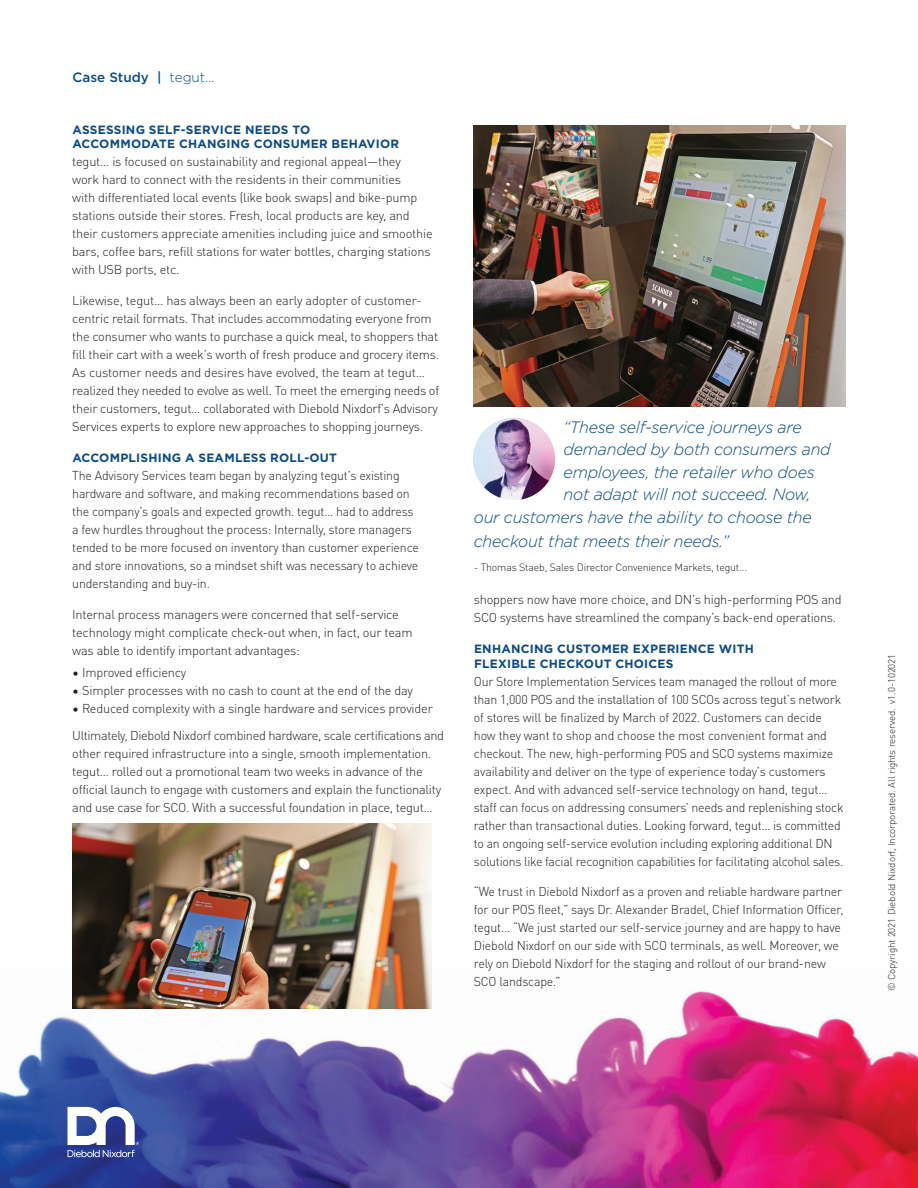
<style>
.page{position:relative;width:918px;height:1188px;background:#fff}
.page>*{position:absolute;margin:0;border:0;box-sizing:border-box;transform-origin:0 0}
.t1{font:italic 300 16.5px "Gotham Pro";letter-spacing:-.015em;color:#044d7c}
.t2{font:500 13.5px "Gotham Pro";color:#0b4b87}
.t3{font:300 12.75px/18px "DIN Pro";letter-spacing:-.02em;color:#231f20}
.t4{font:700 12px/14.4px "Gotham Pro";letter-spacing:.02em;color:#0b4b87}
.t5{font:300 10.5px "DIN Pro";letter-spacing:-.015em;color:#231f20}
.t6{font:300 9.75px "DIN Pro";letter-spacing:-.01em;color:#231f20}
.s1{font-weight:300}
</style>
<div class="page">
<img style="left:0;top:991px;width:918px;height:197px">
<svg style="left:67px;top:1107px;width:72px;height:50px"></svg>
<img style="left:474px;top:125px;width:372px;height:281px">
<img style="left:72px;top:824px;width:360px;height:185px">
<img style="left:473px;top:418px;width:82px;height:82px;border-radius:41px">
<p class="t2" style="left:72px;top:70px;width:144px">Case Study | <span class="s1">tegut...</span></p>
<p class="t4" style="left:72px;top:122px;width:328px">ASSESSING SELF-SERVICE NEEDS TO<br>ACCOMMODATE CHANGING CONSUMER BEHAVIOR</p>
<p class="t3" style="left:72px;top:152px;width:362px">tegut… is focused on sustainability and regional appeal—they<br>work hard to connect with the residents in their communities<br>with differentiated local events (like book swaps) and bike-pump stations outside their stores. Fresh, local products are key, and their customers appreciate amenities including juice and smoothie bars, coffee bars, refill stations for water bottles, charging stations with USB ports, etc.</p>
<p class="t3" style="left:72px;top:291px;width:368px">Likewise, tegut… has always been an early adopter of customer&shy;centric retail formats. That includes accommodating everyone from the consumer who wants to purchase a quick meal, to shoppers that fill their cart with a week’s worth of fresh produce and grocery items.<br>As customer needs and desires have evolved, the team at tegut… realized they needed to evolve as well. To meet the emerging needs of their customers, tegut… collaborated with Diebold Nixdorf’s Advisory Services experts to explore new approaches to shopping journeys.</p>
<p class="t4" style="left:72px;top:451px;width:266px">ACCOMPLISHING A SEAMLESS ROLL-OUT</p>
<p class="t3" style="left:72px;top:466px;width:348px">The Advisory Services team began by analyzing tegut’s existing hardware and software, and making recommendations based on the company’s goals and expected growth. tegut… had to address a few hurdles throughout the process: Internally, store managers tended to be more focused on inventory than customer experience and store innovations, so a mindset shift was necessary to achieve understanding and buy-in.</p>
<p class="t3" style="left:72px;top:605px;width:342px">Internal process managers were concerned that self-service technology might complicate check-out when, in fact, our team was able to identify important advantages:</p>
<p class="t3" style="left:72px;top:663px;width:116px">• Improved efficiency</p>
<p class="t3" style="left:72px;top:681px;width:342px">• Simpler processes with no cash to count at the end of the day</p>
<p class="t3" style="left:72px;top:695px;width:373px;line-height:26.5px">• Reduced complexity with a single hardware and services provider<br>Ultimately, Diebold Nixdorf combined hardware, scale certifications and</p>
<p class="t3" style="left:72px;top:743px;width:370px">other required infrastructure into a single, smooth implementation. tegut… rolled out a promotional team two weeks in advance of the official launch to engage with customers and explain the functionality and use case for SCO. With a successful foundation in place, tegut…</p>
<p class="t1" style="left:564px;top:418px;width:240px">“These self-service journeys are</p>
<p class="t1" style="left:564px;top:441px;width:269px">demanded by both consumers and</p>
<p class="t1" style="left:564px;top:463px;width:253px">employees, the retailer who does</p>
<p class="t1" style="left:564px;top:486px;width:248px">not adapt will not succeed. Now,</p>
<p class="t1" style="left:474px;top:508px;width:339px">our customers have the ability to choose the</p>
<p class="t1" style="left:474px;top:532px;width:257px">checkout that meets their needs.”</p>
<p class="t5" style="left:474px;top:560px;width:275px">- Thomas Staeb, Sales Director Convenience Markets, tegut...</p>
<p class="t3" style="left:474px;top:589px;width:369px">shoppers now have more choice, and DN’s high-performing POS and<br>SCO systems have streamlined the company’s back-end operations.</p>
<p class="t4" style="left:474px;top:641px;width:281px">ENHANCING CUSTOMER EXPERIENCE WITH<br>FLEXIBLE CHECKOUT CHOICES</p>
<p class="t3" style="left:474px;top:671px;width:371px">Our Store Implementation Services team managed the rollout of more than 1,000 POS and the installation of 100 SCOs across tegut’s network of stores will be finalized by March of 2022. Customers can decide how they want to shop and choose the most convenient format and checkout. The new, high-performing POS and SCO systems maximize availability and deliver on the type of experience today’s customers expect. And with advanced self-service technology on hand, tegut… staff can focus on addressing consumers’ needs and replenishing stock rather than transactional duties. Looking forward, tegut… is committed to an ongoing self-service evolution including exploring additional DN solutions like facial recognition capabilities for facilitating alcohol sales.</p>
<p class="t3" style="left:474px;top:882px;width:371px">“We trust in Diebold Nixdorf as a proven and reliable hardware partner for our POS fleet,” says Dr. Alexander Bradel, Chief Information Officer, tegut... “We just started our self-service journey and are happy to have Diebold Nixdorf on our side with SCO terminals, as well. Moreover, we rely on Diebold Nixdorf for the staging and rollout of our brand-new SCO landscape.”</p>
<p class="t6" style="left:884px;top:991px;width:339px;rotate:-90deg">© Copyright 2021 Diebold Nixdorf, Incorporated. All rights reserved. v1.0-102021</p>
</div>
